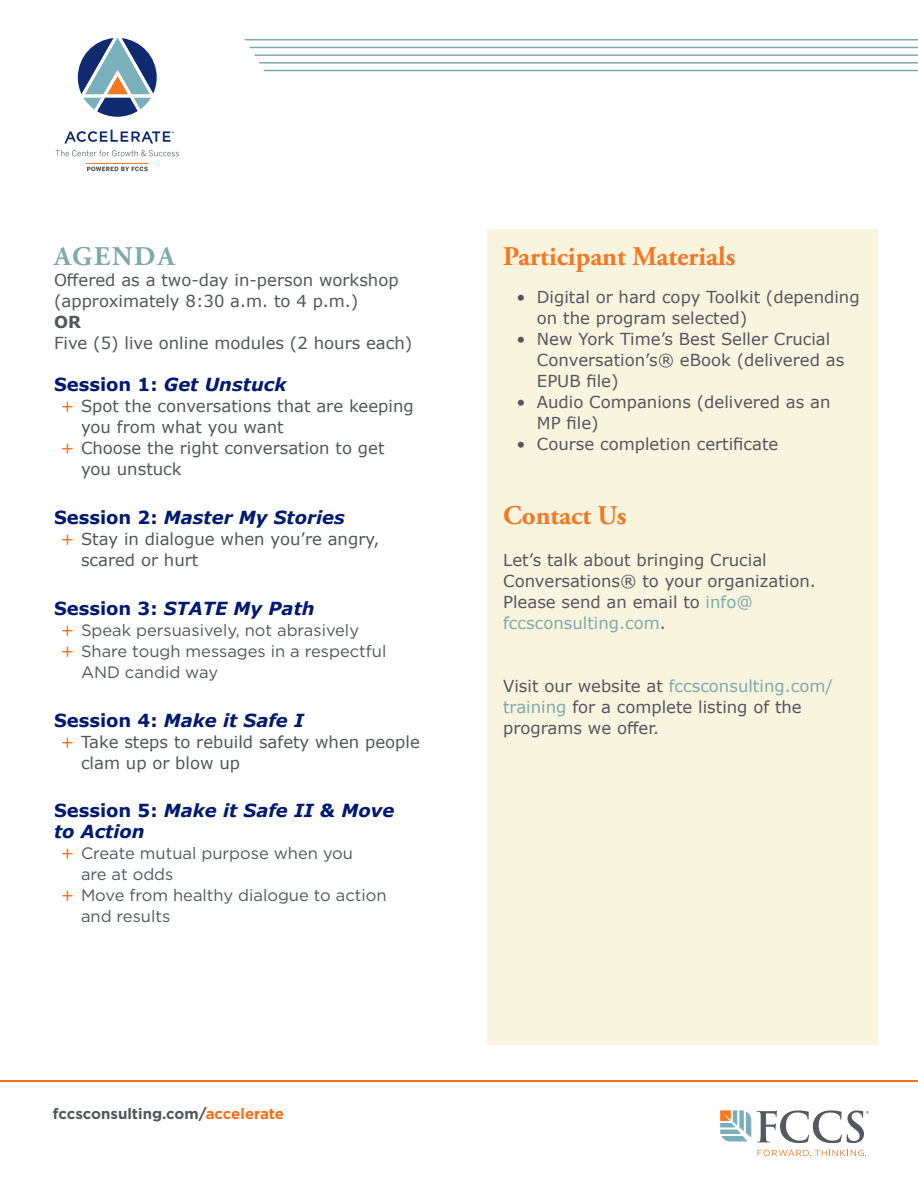
<style>
.page{position:relative;width:918px;height:1188px;background:#fff}
.page>*{position:absolute;margin:0;border:0;box-sizing:border-box;transform-origin:0 0}
.t1{font:700 27px "Adobe Garamond Pro";color:#f47723}
.t2{font:700 27px "Adobe Garamond Pro";letter-spacing:.075em;color:#7fa9ae}
.t3{font:italic 700 18px/21px "Verdana";color:#001a70}
.Body{font:16.5px/21px "Verdana";color:#52575f}
.Body-2{font:16.5px/21px "Verdana";color:#53565a}
.t4{font:16.5px/21px "Gotham";color:#52575f}
.t5{font:16.5px/21px "Gotham";color:#53565a}
.Body-3{font:700 16.5px "Verdana";color:#53565a}
.t6{font:700 15px "Gotham";color:#53565a}
.s1{font-style:normal}
.s2{color:#ff6a14}
.s3{font-family:"Verdana";color:#ff6a14}
.s4{color:#7fa9ae}
</style>
<div class="page">
<hr style="left:241px;top:70px;width:677px;height:1px;background:#7fa9ae">
<hr style="left:241px;top:62px;width:677px;height:2px;background:#7fa9ae">
<hr style="left:241px;top:54px;width:677px;height:2px;background:#7fa9ae">
<hr style="left:241px;top:47px;width:677px;height:1px;background:#7fa9ae">
<hr style="left:241px;top:39px;width:677px;height:1px;background:#7fa9ae">
<svg style="left:78px;top:38px;width:79px;height:79px"></svg>
<svg style="left:56px;top:150px;width:123px;height:6px"></svg>
<svg style="left:87px;top:167px;width:61px;height:4px"></svg>
<hr style="left:87px;top:163px;width:61px;height:1px;background:#f47722">
<svg style="left:64px;top:130px;width:110px;height:14px"></svg>
<hr style="left:0;top:1080px;width:918px;height:2px;background:#ff6a14">
<svg style="left:757px;top:1150px;width:109px;height:6px"></svg>
<svg style="left:720px;top:1110px;width:149px;height:33px"></svg>
<div style="left:487px;top:230px;width:391px;height:815px;background:#f8f4de"></div>
<p class="t2" style="left:54px;top:241px;width:122px">AGENDA</p>
<p class="Body-2" style="left:54px;top:270px;width:346px">Offered as a two-day in-person workshop (approximately 8:30 a.m. to 4 p.m.)</p>
<p class="Body-3" style="left:54px;top:311px;width:28px">OR</p>
<p class="Body-2" style="left:54px;top:333px;width:360px">Five (5) live online modules (2 hours each)</p>
<p class="t3" style="left:54px;top:374px;width:234px"><span class="s1">Session 1:</span> Get Unstuck</p>
<p class="Body-2" style="left:81px;top:396px;width:334px;text-indent:-20px"><span class="s2">+</span> Spot the conversations that are keeping you from what you want</p>
<p class="Body-2" style="left:81px;top:438px;width:305px;text-indent:-20px"><span class="s2">+</span> Choose the right conversation to get you unstuck</p>
<p class="t3" style="left:54px;top:507px;width:292px"><span class="s1">Session 2:</span> Master My Stories</p>
<p class="Body-2" style="left:81px;top:528px;width:300px;text-indent:-20px"><span class="s2">+</span> Stay in dialogue when you’re angry, scared or hurt</p>
<p class="t3" style="left:54px;top:597px;width:262px"><span class="s1">Session 3:</span> STATE My Path</p>
<p class="t5" style="left:61px;top:619px;width:300px"><span class="s3">+</span> Speak persuasively, not abrasively</p>
<p class="t5" style="left:81px;top:640px;width:307px;text-indent:-20px"><span class="s3">+</span> Share tough messages in a respectful<br>AND candid way</p>
<p class="t3" style="left:54px;top:709px;width:251px"><span class="s1">Session 4:</span> Make it Safe I</p>
<p class="Body-2" style="left:81px;top:731px;width:340px;text-indent:-20px"><span class="s2">+</span> Take steps to rebuild safety when people clam up or blow up</p>
<p class="t3" style="left:54px;top:800px;width:342px"><span class="s1">Session 5:</span> Make it Safe II &amp; Move to Action</p>
<p class="t4" style="left:81px;top:843px;width:274px;text-indent:-20px"><span class="s3">+</span> Create mutual purpose when you are at odds</p>
<p class="t4" style="left:81px;top:885px;width:307px;text-indent:-20px"><span class="s3">+</span> Move from healthy dialogue to action and results</p>
<p class="t6" style="left:53px;top:1103px;width:233px">fccsconsulting.com/<span class="s2">accelerate</span></p>
<p class="t1" style="left:503px;top:241px;width:234px">Participant Materials</p>
<p class="Body" style="left:537px;top:286px;width:324px;text-indent:-20px">• Digital or hard copy Toolkit (depending on the program selected)</p>
<p class="Body" style="left:537px;top:328px;width:309px;text-indent:-20px">• New York Time’s Best Seller Crucial<br>Conversation’s® eBook (delivered as<br>EPUB file)</p>
<p class="Body" style="left:537px;top:391px;width:295px;text-indent:-20px">• Audio Companions (delivered as an<br>MP file)</p>
<p class="Body" style="left:517px;top:433px;width:263px">• Course completion certificate</p>
<p class="t1" style="left:503px;top:500px;width:125px">Contact Us</p>
<p class="Body" style="left:503px;top:549px;width:314px">Let’s talk about bringing Crucial<br>Conversations® to your organization.<br>Please send an email to <span class="s4">info@ fccsconsulting.com</span>.</p>
<p class="Body" style="left:503px;top:675px;width:331px">Visit our website at <span class="s4">fccsconsulting.com/ training</span> for a complete listing of the programs we offer.</p>
</div>
